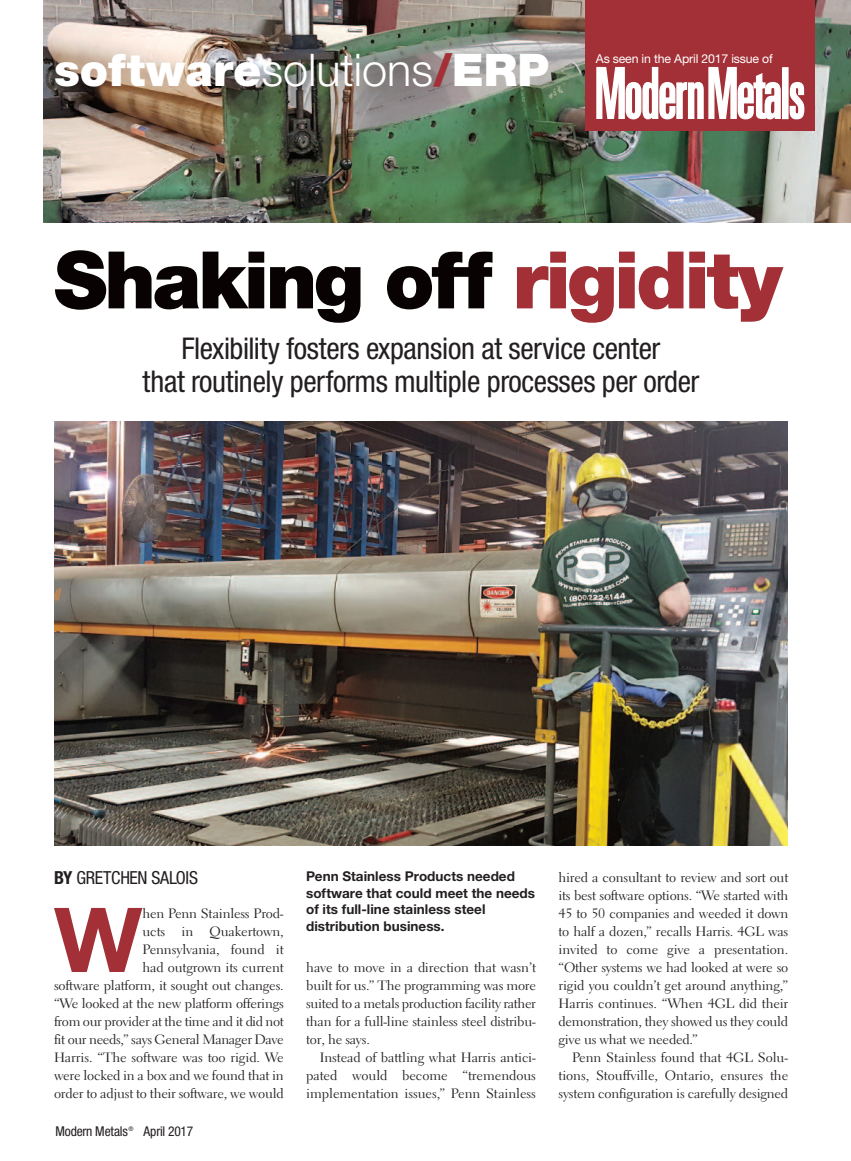
<style>
.page{position:relative;width:851px;height:1161px;background:#fff}
.page>*{position:absolute;margin:0;border:0;box-sizing:border-box;transform-origin:0 0}
.t1{font:700 89.7px "Helvetica Neue";color:#a33036;scale:1.05 1}
.t2{font:900 79.5px "Helvetica Neue";letter-spacing:-.04em;color:#080302}
.t3{font:900 45px "Helvetica Neue";color:#fff}
.t4{font:condensed 30px/33px "Helvetica Neue";letter-spacing:-.01em;color:#231f20;text-align:center}
.t5{font:condensed 18px "Helvetica Neue";letter-spacing:-.015em;color:#231f20}
.t6{font:13.5px/18px "Electra LH";letter-spacing:-.015em;color:#231f20;text-align:justify;scale:1.05 1}
.t7{font:700 13.5px/16.5px "Helvetica Neue";color:#231f20}
.t8{font:condensed 13.5px "Helvetica Neue";letter-spacing:-.015em;color:#231f20}
.t9{font:12.3px "Helvetica Neue";letter-spacing:-.015em;color:#fff}
.s1{font-weight:300}
.s2{color:#a33036}
.s3{font-weight:700}
</style>
<div class="page">
<img style="left:43px;top:0;width:807px;height:222px">
<img style="left:54px;top:422px;width:734px;height:423px">
<div style="left:585px;top:0;width:229px;height:130px;background:#a33036"></div>
<svg style="left:596px;top:67px;width:185px;height:53px"></svg>
<div style="left:782px;top:68px;width:5px;height:51px;background:#fff"></div>
<div style="left:782px;top:67px;width:6px;height:52px;border:1px solid #fff"></div>
<svg style="left:788px;top:81px;width:16px;height:39px"></svg>
<h3 class="t3" style="left:54px;top:54px;width:496px">software<span class="s1">solutions</span><span class="s2">/</span>ERP</h3>
<p class="t9" style="left:595px;top:54px;width:178px">As seen in the April 2017 issue of</p>
<h2 class="t2" style="left:54px;top:252px;width:729px">Shaking off <span class="s2">rigidity</span></h2>
<h3 class="t4" style="left:142px;top:335px;width:558px">Flexibility fosters expansion at service center<br>that routinely performs multiple processes per order</h3>
<h3 class="t5" style="left:54px;top:871px;width:145px"><span class="s3">BY</span> GRETCHEN SALOIS</h3>
<h1 class="t1" style="left:54px;top:908px;width:86px">W</h1>
<p class="t6" style="left:54px;top:906px;width:220px;text-align:right">hen Penn Stainless Prod-<br>ucts in Quakertown,<br>Pennsylvania, found it<br>had outgrown its current<br>software platform, it sought out changes. “We looked at the new platform offerings from our provider at the time and it did not fit our needs,” says General Manager Dave Harris. “The software was too rigid. We were locked in a box and we found that in order to adjust to their software, we would</p>
<p class="t8" style="left:56px;top:1126px;width:139px">Modern Metals<sup>®</sup> April 2017</p>
<p class="t7" style="left:306px;top:869px;width:230px">Penn Stainless Products needed software that could meet the needs of its full-line stainless steel distribution business.</p>
<p class="t6" style="left:306px;top:960px;width:220px">have to move in a direction that wasn’t built for us.” The programming was more suited to a metals production facility rather than for a full-line stainless steel distribu&shy;tor, he says.</p>
<p class="t6" style="left:306px;top:1050px;width:220px;text-indent:14px">Instead of battling what Harris antici&shy;pated would become “tremendous implementation issues,” Penn Stainless</p>
<p class="t6" style="left:558px;top:870px;width:220px">hired a consultant to review and sort out its best software options. “We started with 45 to 50 companies and weeded it down to half a dozen,” recalls Harris. 4GL was invited to come give a presentation. “Other systems we had looked at were so rigid you couldn’t get around anything,” Harris continues. “When 4GL did their demonstration, they showed us they could give us what we needed.”</p>
<p class="t6" style="left:558px;top:1050px;width:220px;text-indent:14px">Penn Stainless found that 4GL Solu&shy;tions, Stouffville, Ontario, ensures the system configuration is carefully designed</p>
</div>
